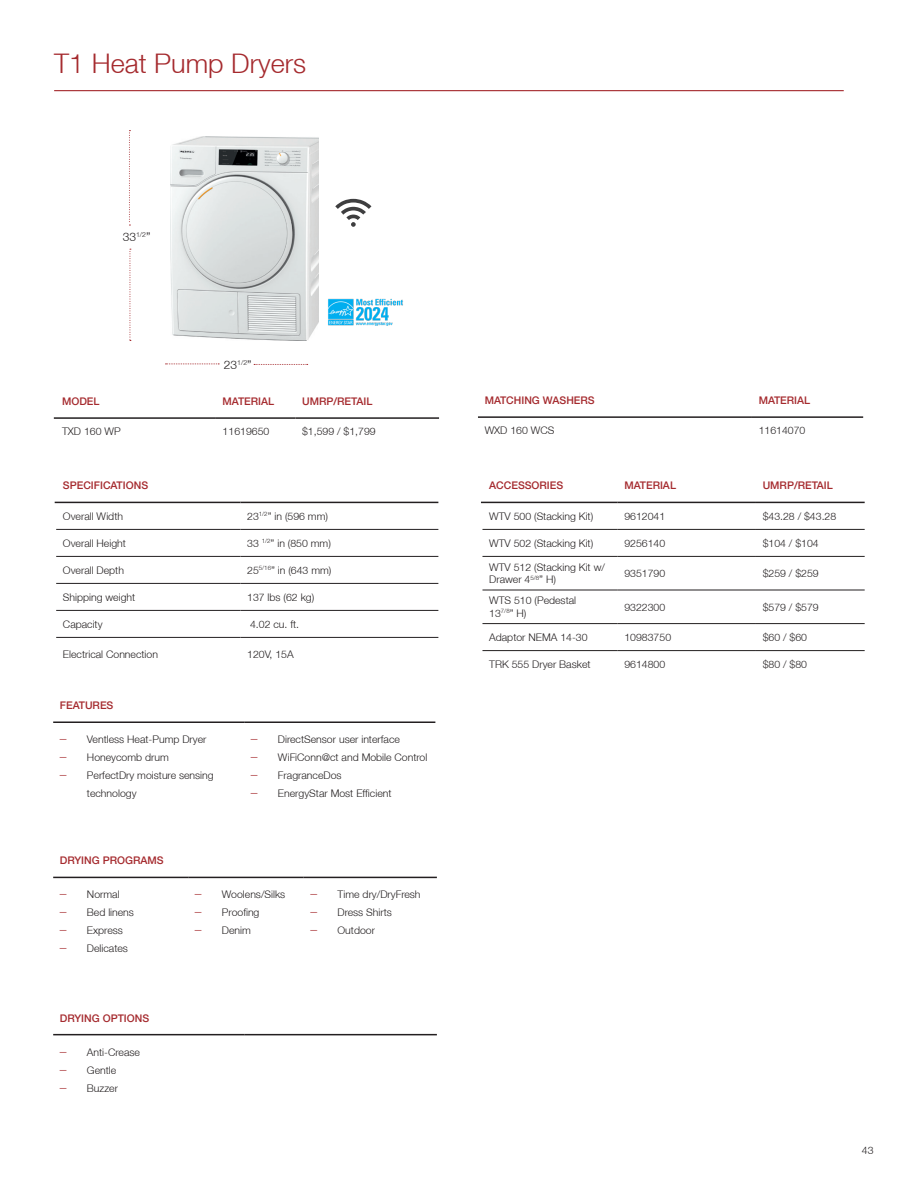
<style>
.page{position:relative;width:918px;height:1188px;background:#fff}
.page>*{position:absolute;margin:0;border:0;box-sizing:border-box;transform-origin:0 0}
.t1{font:300 27px "Helvetica Neue LT";color:#a52a2e}
.t2{font:300 12px "Helvetica Neue LT";color:#231f20}
.t3{font:300 10.5px/12.6px "Helvetica Neue LT";color:#231f20}
.t4{font:500 10.5px "Helvetica Neue LT";color:#a52a2e}
.s1{font-size:13.5px;color:#a52a2e}
</style>
<div class="page">
<svg style="left:130px;top:249px;width:1px;height:92px"></svg>
<svg style="left:129px;top:130px;width:1px;height:96px"></svg>
<svg style="left:254px;top:364px;width:54px;height:1px"></svg>
<svg style="left:166px;top:364px;width:53px;height:1px"></svg>
<hr style="left:54px;top:90px;width:790px;height:1px;background:#a52a2e">
<hr style="left:54px;top:417px;width:162px;height:2px;background:#231f20">
<hr style="left:216px;top:417px;width:79px;height:2px;background:#231f20">
<hr style="left:295px;top:417px;width:144px;height:2px;background:#231f20">
<hr style="left:56px;top:637px;width:184px;height:1px;background:#231f20">
<hr style="left:240px;top:637px;width:198px;height:1px;background:#231f20">
<hr style="left:55px;top:502px;width:185px;height:1px;background:#231f20">
<hr style="left:240px;top:502px;width:198px;height:1px;background:#231f20">
<hr style="left:56px;top:529px;width:184px;height:1px;background:#231f20">
<hr style="left:56px;top:556px;width:184px;height:1px;background:#231f20">
<hr style="left:56px;top:583px;width:184px;height:1px;background:#231f20">
<hr style="left:240px;top:529px;width:198px;height:1px;background:#231f20">
<hr style="left:240px;top:556px;width:198px;height:1px;background:#231f20">
<hr style="left:240px;top:583px;width:198px;height:1px;background:#231f20">
<hr style="left:56px;top:610px;width:184px;height:1px;background:#231f20">
<hr style="left:240px;top:610px;width:198px;height:1px;background:#231f20">
<hr style="left:53px;top:721px;width:191px;height:2px;background:#231f20">
<hr style="left:244px;top:721px;width:191px;height:2px;background:#231f20">
<hr style="left:478px;top:416px;width:274px;height:2px;background:#231f20">
<hr style="left:752px;top:416px;width:111px;height:2px;background:#231f20">
<img style="left:171px;top:137px;width:147px;height:204px">
<hr style="left:482px;top:650px;width:136px;height:1px;background:#231f20">
<hr style="left:618px;top:650px;width:138px;height:1px;background:#231f20">
<hr style="left:756px;top:650px;width:109px;height:1px;background:#231f20">
<hr style="left:481px;top:502px;width:137px;height:1px;background:#231f20">
<hr style="left:618px;top:502px;width:138px;height:1px;background:#231f20">
<hr style="left:756px;top:502px;width:109px;height:1px;background:#231f20">
<hr style="left:482px;top:529px;width:136px;height:1px;background:#231f20">
<hr style="left:482px;top:556px;width:136px;height:1px;background:#231f20">
<hr style="left:482px;top:590px;width:136px;height:1px;background:#231f20">
<hr style="left:618px;top:529px;width:138px;height:1px;background:#231f20">
<hr style="left:618px;top:556px;width:138px;height:1px;background:#231f20">
<hr style="left:618px;top:590px;width:138px;height:1px;background:#231f20">
<hr style="left:756px;top:529px;width:109px;height:1px;background:#231f20">
<hr style="left:756px;top:556px;width:109px;height:1px;background:#231f20">
<hr style="left:756px;top:590px;width:109px;height:1px;background:#231f20">
<hr style="left:482px;top:623px;width:136px;height:1px;background:#231f20">
<hr style="left:618px;top:623px;width:138px;height:1px;background:#231f20">
<hr style="left:756px;top:623px;width:109px;height:1px;background:#231f20">
<hr style="left:53px;top:877px;width:135px;height:1px;background:#231f20">
<hr style="left:188px;top:877px;width:116px;height:1px;background:#231f20">
<hr style="left:304px;top:877px;width:133px;height:1px;background:#231f20">
<hr style="left:53px;top:1034px;width:191px;height:1px;background:#231f20">
<hr style="left:244px;top:1034px;width:193px;height:1px;background:#231f20">
<img style="left:328px;top:298px;width:75px;height:28px">
<svg style="left:335px;top:199px;width:36px;height:28px"></svg>
<p class="t1" style="left:54px;top:47px;width:254px">T1 Heat Pump Dryers</p>
<p class="t2" style="left:123px;top:229px;width:29px">33<sup>1/2</sup>”</p>
<p class="t2" style="left:224px;top:358px;width:29px">23<sup>1/2</sup>”</p>
<p class="t4" style="left:62px;top:395px;width:39px">MODEL</p>
<p class="t4" style="left:223px;top:395px;width:53px">MATERIAL</p>
<p class="t4" style="left:302px;top:395px;width:72px">UMRP/RETAIL</p>
<p class="t3" style="left:62px;top:425px;width:60px">TXD 160 WP</p>
<p class="t3" style="left:223px;top:425px;width:48px">11619650</p>
<p class="t3" style="left:302px;top:425px;width:75px">$1,599 / $1,799</p>
<p class="t4" style="left:63px;top:479px;width:87px">SPECIFICATIONS</p>
<p class="t3" style="left:63px;top:509px;width:62px">Overall Width</p>
<p class="t3" style="left:247px;top:509px;width:82px">23<sup>1/2</sup>” in (596 mm)</p>
<p class="t3" style="left:63px;top:536px;width:65px">Overall Height</p>
<p class="t3" style="left:247px;top:536px;width:85px">33 <sup>1/2</sup>” in (850 mm)</p>
<p class="t3" style="left:63px;top:563px;width:63px">Overall Depth</p>
<p class="t3" style="left:247px;top:563px;width:86px">25<sup>5/16</sup>” in (643 mm)</p>
<p class="t3" style="left:63px;top:590px;width:74px">Shipping weight</p>
<p class="t3" style="left:247px;top:590px;width:69px">137 lbs (62 kg)</p>
<p class="t3" style="left:63px;top:617px;width:41px">Capacity</p>
<p class="t3" style="left:250px;top:617px;width:51px">4.02 cu. ft.</p>
<p class="t3" style="left:63px;top:648px;width:97px">Electrical Connection</p>
<p class="t3" style="left:247px;top:648px;width:48px">120V, 15A</p>
<p class="t4" style="left:60px;top:699px;width:55px">FEATURES</p>
<p class="t3" style="left:60px;top:733px;width:148px"><span class="s1">–</span> Ventless Heat-Pump Dryer</p>
<p class="t3" style="left:60px;top:751px;width:110px"><span class="s1">–</span> Honeycomb drum</p>
<p class="t3" style="left:87px;top:766px;width:128px;line-height:18px;text-indent:-27px"><span class="s1">–</span> PerfectDry moisture sensing technology</p>
<p class="t3" style="left:251px;top:733px;width:150px"><span class="s1">–</span> DirectSensor user interface</p>
<p class="t3" style="left:251px;top:751px;width:178px"><span class="s1">–</span> WiFiConn@ct and Mobile Control</p>
<p class="t3" style="left:251px;top:769px;width:92px"><span class="s1">–</span> FragranceDos</p>
<p class="t3" style="left:251px;top:787px;width:142px"><span class="s1">–</span> EnergyStar Most Efficient</p>
<p class="t4" style="left:60px;top:854px;width:105px">DRYING PROGRAMS</p>
<p class="t3" style="left:60px;top:888px;width:61px"><span class="s1">–</span> Normal</p>
<p class="t3" style="left:60px;top:906px;width:76px"><span class="s1">–</span> Bed linens</p>
<p class="t3" style="left:60px;top:924px;width:64px"><span class="s1">–</span> Express</p>
<p class="t3" style="left:60px;top:942px;width:70px"><span class="s1">–</span> Delicates</p>
<p class="t4" style="left:60px;top:1012px;width:91px">DRYING OPTIONS</p>
<p class="t3" style="left:60px;top:1045px;width:82px"><span class="s1">–</span> Anti-Crease</p>
<p class="t3" style="left:60px;top:1063px;width:58px"><span class="s1">–</span> Gentle</p>
<p class="t3" style="left:60px;top:1081px;width:60px"><span class="s1">–</span> Buzzer</p>
<p class="t3" style="left:195px;top:888px;width:92px"><span class="s1">–</span> Woolens/Silks</p>
<p class="t3" style="left:195px;top:906px;width:66px"><span class="s1">–</span> Proofing</p>
<p class="t3" style="left:195px;top:924px;width:57px"><span class="s1">–</span> Denim</p>
<p class="t3" style="left:311px;top:888px;width:112px"><span class="s1">–</span> Time dry/DryFresh</p>
<p class="t3" style="left:311px;top:906px;width:83px"><span class="s1">–</span> Dress Shirts</p>
<p class="t3" style="left:311px;top:924px;width:66px"><span class="s1">–</span> Outdoor</p>
<p class="t4" style="left:485px;top:394px;width:111px">MATCHING WASHERS</p>
<p class="t4" style="left:759px;top:394px;width:53px">MATERIAL</p>
<p class="t3" style="left:485px;top:424px;width:71px">WXD 160 WCS</p>
<p class="t3" style="left:759px;top:424px;width:48px">11614070</p>
<p class="t4" style="left:489px;top:479px;width:76px">ACCESSORIES</p>
<p class="t4" style="left:624px;top:479px;width:53px">MATERIAL</p>
<p class="t4" style="left:763px;top:479px;width:72px">UMRP/RETAIL</p>
<p class="t3" style="left:489px;top:509px;width:106px">WTV 500 (Stacking Kit)</p>
<p class="t3" style="left:624px;top:509px;width:42px">9612041</p>
<p class="t3" style="left:763px;top:509px;width:75px">$43.28 / $43.28</p>
<p class="t3" style="left:489px;top:536px;width:106px">WTV 502 (Stacking Kit)</p>
<p class="t3" style="left:624px;top:536px;width:42px">9256140</p>
<p class="t3" style="left:763px;top:536px;width:58px">$104 / $104</p>
<p class="t3" style="left:489px;top:560px;width:117px">WTV 512 (Stacking Kit w/<br>Drawer 4<sup>5/8</sup>” H)</p>
<p class="t3" style="left:624px;top:567px;width:42px">9351790</p>
<p class="t3" style="left:763px;top:567px;width:58px">$259 / $259</p>
<p class="t3" style="left:489px;top:594px;width:88px">WTS 510 (Pedestal<br>13<sup>7/8</sup>” H)</p>
<p class="t3" style="left:624px;top:600px;width:42px">9322300</p>
<p class="t3" style="left:763px;top:600px;width:58px">$579 / $579</p>
<p class="t3" style="left:489px;top:631px;width:100px">Adaptor NEMA 14-30</p>
<p class="t3" style="left:624px;top:631px;width:48px">10983750</p>
<p class="t3" style="left:763px;top:631px;width:46px">$60 / $60</p>
<p class="t3" style="left:489px;top:658px;width:103px">TRK 555 Dryer Basket</p>
<p class="t3" style="left:624px;top:658px;width:42px">9614800</p>
<p class="t3" style="left:763px;top:658px;width:46px">$80 / $80</p>
<p class="t3" style="left:862px;top:1144px;width:13px">43</p>
</div>
